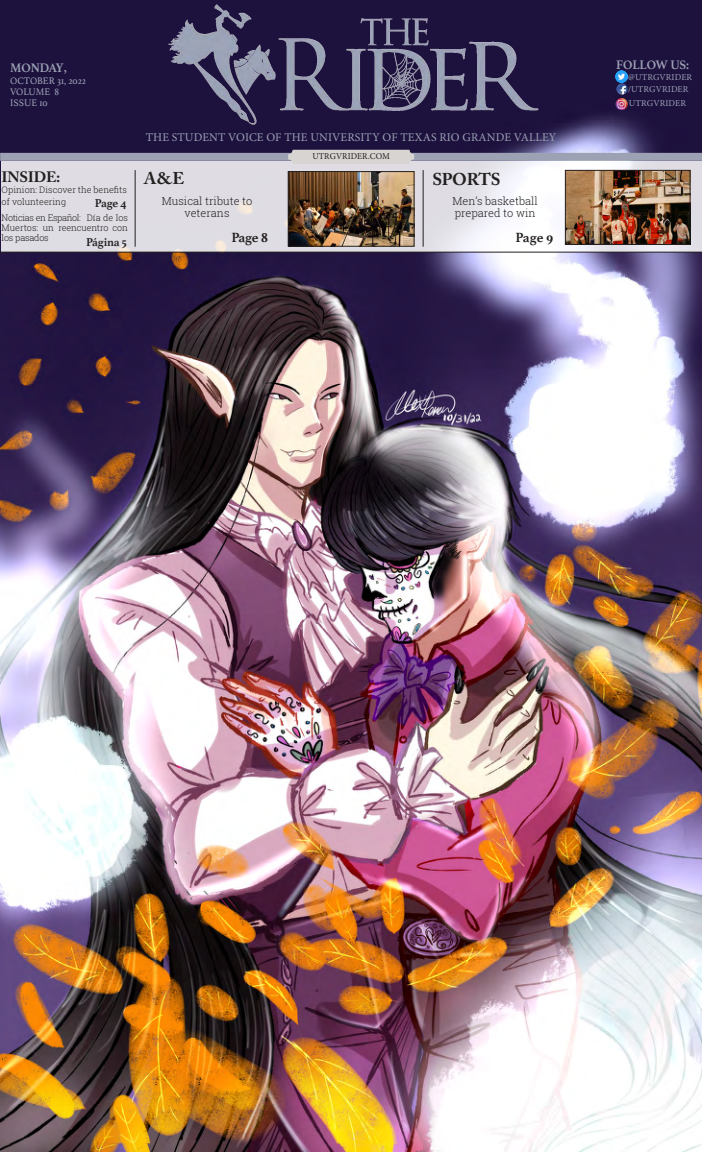
<style>
.page{position:relative;width:702px;height:1152px;background:#fff}
.page>*{position:absolute;margin:0;border:0;box-sizing:border-box;transform-origin:0 0}
.t1{font:700 17px "Adobe Caslon Pro";letter-spacing:-.02em;color:#231f20}
.t2{font:700 15px "Adobe Caslon Pro";letter-spacing:-.02em;color:#231f20}
.t3{font:700 14px "Athelas";letter-spacing:-.02em;color:#231f20}
.t4{font:700 13px "Athelas";letter-spacing:-.01em;color:#9ca2b4;scale:.96 1}
.t5{font:700 12px "Athelas";letter-spacing:-.02em;color:#231f20}
.t6{font:11.8px "Minion Pro";letter-spacing:.01em;color:#9ca2b4}
.t7{font:300 11px/12.1px "Roboto Slab";color:#231f20;text-align:center}
.t8{font:10px "Athelas";color:#9ca2b4;scale:.96 1}
.t9{font:300 9px/9.9px "Roboto Slab";letter-spacing:-.005em;color:#231f20}
.t10{font:9px "Minion Pro";letter-spacing:.01em;color:#9ca2b4}
.t11{font:9px "Minion Pro";letter-spacing:.01em;color:#231f20;scale:.96 1}
.s1{font-family:"Minion Variable Concept";font-weight:400}
</style>
<div class="page">
<img style="left:0;top:0;width:702px;height:1152px">
<svg style="left:1px;top:161px;width:701px;height:91px;fill:#dfdde3"></svg>
<img style="left:151px;top:0;width:388px;height:126px">
<img style="left:567px;top:172px;width:121px;height:71px">
<div style="left:565px;top:170px;width:125px;height:75px;border:1px solid #231f20"></div>
<hr style="left:0;top:252px;width:702px;height:1px;background:#231f20">
<div style="left:0;top:153px;width:702px;height:8px;background:#9ca2b4"></div>
<div style="left:288px;top:150px;width:126px;height:14px;background:#d7d4d2;border-radius:4px"></div>
<hr style="left:423px;top:170px;width:1px;height:77px;background:#231f20">
<hr style="left:135px;top:170px;width:1px;height:77px;background:#231f20">
<svg style="left:616px;top:70px;width:12px;height:40px"></svg>
<img style="left:290px;top:173px;width:122px;height:72px">
<div style="left:288px;top:171px;width:126px;height:76px;border:1px solid #231f20"></div>
<p class="t4" style="left:10px;top:57px;width:60px">MONDAY<span class="s1">,</span></p>
<p class="t8" style="left:10px;top:73px;width:80px">OCTOBER 31, 2022</p>
<p class="t8" style="left:10px;top:84px;width:52px">VOLUME 8</p>
<p class="t8" style="left:10px;top:95px;width:40px">ISSUE 10</p>
<p class="t6" style="left:146px;top:129px;width:412px">THE STUDENT VOICE OF THE UNIVERSITY OF TEXAS RIO GRANDE VALLEY</p>
<p class="t11" style="left:312px;top:150px;width:82px">UTRGVRIDER.COM</p>
<p class="t2" style="left:1px;top:168px;width:60px">INSIDE:</p>
<p class="t1" style="left:144px;top:169px;width:42px">A&amp;E</p>
<p class="t1" style="left:432px;top:169px;width:70px">SPORTS</p>
<p class="t9" style="left:2px;top:184px;width:127px;line-height:12px">Opinion: Discover the benefits of volunteering</p>
<p class="t9" style="left:2px;top:213px;width:128px;text-align:justify">Noticias en Español: Día de los Muertos: un reencuentro con los pasados</p>
<p class="t7" style="left:162px;top:194px;width:92px">Musical tribute to veterans</p>
<p class="t7" style="left:453px;top:194px;width:87px;text-align:left">Men’s basketball prepared to win</p>
<p class="t5" style="left:95px;top:193px;width:33px">Page 4</p>
<p class="t5" style="left:86px;top:233px;width:42px">Página 5</p>
<p class="t3" style="left:515px;top:226px;width:39px">Page 9</p>
<p class="t3" style="left:231px;top:226px;width:38px">Page 8</p>
<p class="t4" style="left:616px;top:54px;width:77px">FOLLOW US:</p>
<p class="t10" style="left:628px;top:71px;width:66px">@UTRGVRIDER</p>
<p class="t10" style="left:628px;top:83px;width:62px">/UTRGVRIDER</p>
<p class="t10" style="left:629px;top:97px;width:59px">UTRGVRIDER</p>
</div>
